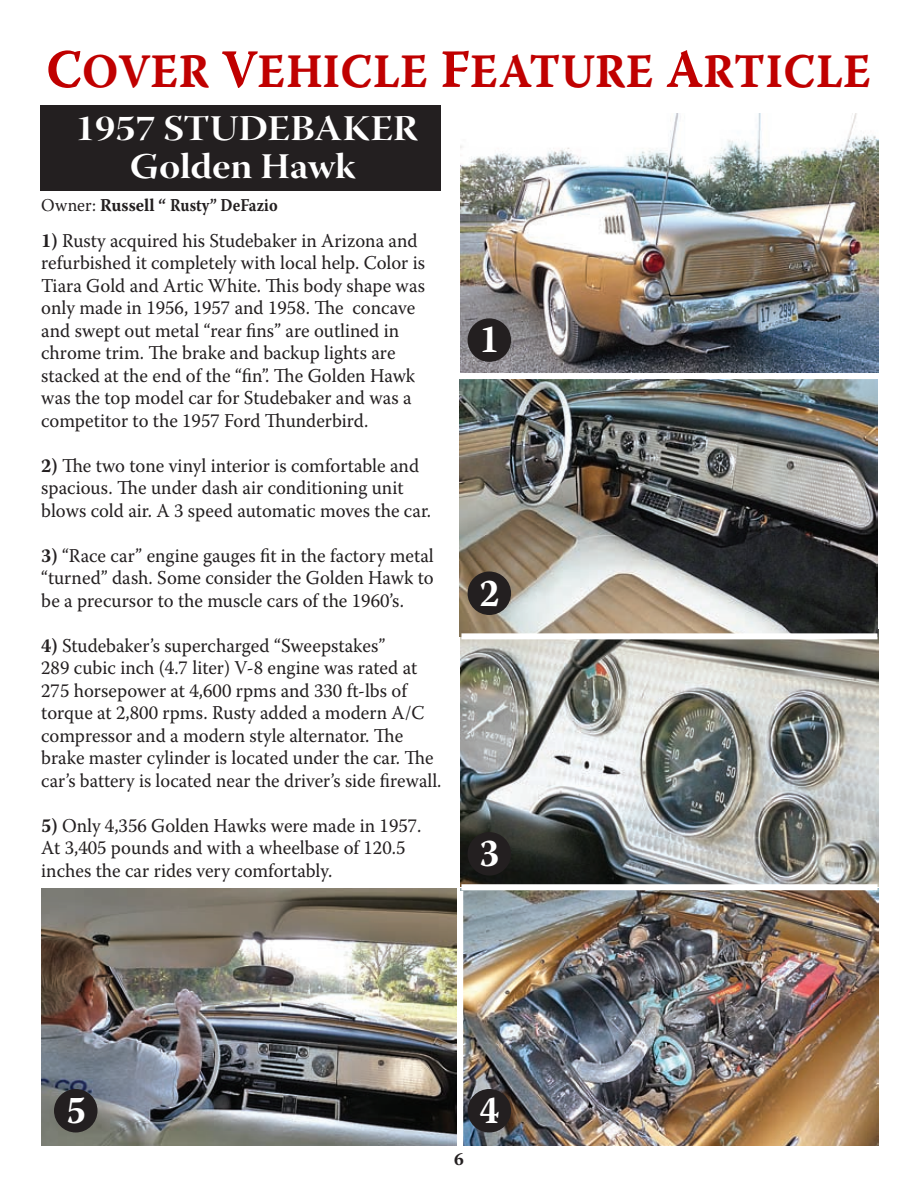
<style>
.page{position:relative;width:918px;height:1188px;background:#fff}
.page>*{position:absolute;margin:0;border:0;box-sizing:border-box;transform-origin:0 0}
.t1{font:48px "Warnock Pro Bold Capt";letter-spacing:.005em;color:#c00000;scale:.93 1}
.t2{font:700 39px "Warnock Pro";color:#fff;scale:.94 1}
.t3{font:36px/37.5px "Warnock Pro Bold Disp";color:#fff;text-align:center;scale:1.1 1}
.t4{font:19.5px/22.5px "Warnock Pro";color:#231f20;scale:.96 1}
.t5{font:700 18px "Warnock Pro";color:#231f20;scale:.96 1}
.t6{font:700 18px "Warnock Pro";color:#231f20}
.s1{font-size:54px}
.s2{font-weight:400}
.s3{font-weight:700}
</style>
<div class="page">
<img style="left:41px;top:888px;width:415px;height:257px">
<img style="left:461px;top:629px;width:418px;height:517px">
<img style="left:459px;top:379px;width:418px;height:258px">
<img style="left:461px;top:114px;width:418px;height:258px">
<div style="left:468px;top:318px;width:43px;height:44px;background:#231f20;border-radius:50%"></div>
<div style="left:468px;top:572px;width:43px;height:43px;background:#231f20;border-radius:50%"></div>
<div style="left:468px;top:832px;width:43px;height:44px;background:#231f20;border-radius:50%"></div>
<div style="left:468px;top:1089px;width:43px;height:43px;background:#231f20;border-radius:50%"></div>
<div style="left:54px;top:1089px;width:44px;height:43px;background:#231f20;border-radius:50%"></div>
<div style="left:461px;top:633px;width:417px;height:6px;background:#fff"></div>
<div style="left:461px;top:884px;width:417px;height:6px;background:#fff"></div>
<div style="left:457px;top:891px;width:6px;height:255px;background:#fff"></div>
<div style="left:40px;top:105px;width:401px;height:86px;background:#231f20"></div>
<h1 class="t1" style="left:46px;top:42px;width:888px"><span class="s1">C</span>OVER <span class="s1">V</span>EHICLE <span class="s1">F</span>EATURE <span class="s1">A</span>RTICLE</h1>
<h3 class="t3" style="left:75px;top:109px;width:313px">1957 STUDEBAKER<br>Golden Hawk</h3>
<p class="t5" style="left:41px;top:194px;width:248px"><span class="s2">Owner:</span> Russell “ Rusty” DeFazio</p>
<p class="t4" style="left:41px;top:229px;width:402px"><span class="s3">1)</span> Rusty acquired his Studebaker in Arizona and refurbished it completely with local help. Color is Tiara Gold and Artic White. This body shape was only made in 1956, 1957 and 1958. The concave and swept out metal “rear fins” are outlined in chrome trim. The brake and backup lights are stacked at the end of the “fin”. The Golden Hawk was the top model car for Studebaker and was a competitor to the 1957 Ford Thunderbird.</p>
<p class="t4" style="left:41px;top:454px;width:408px"><span class="s3">2)</span> The two tone vinyl interior is comfortable and spacious. The under dash air conditioning unit blows cold air. A 3 speed automatic moves the car.</p>
<p class="t4" style="left:41px;top:544px;width:410px;text-align:justify"><span class="s3">3)</span> “Race car” engine gauges fit in the factory metal “turned” dash. Some consider the Golden Hawk to be a precursor to the muscle cars of the 1960’s.</p>
<p class="t4" style="left:41px;top:634px;width:418px"><span class="s3">4)</span> Studebaker’s supercharged “Sweepstakes”<br>289 cubic inch (4.7 liter) V-8 engine was rated at 275 horsepower at 4,600 rpms and 330 ft-lbs of torque at 2,800 rpms. Rusty added a modern A/C compressor and a modern style alternator. The brake master cylinder is located under the car. The car’s battery is located near the driver’s side firewall.</p>
<p class="t4" style="left:41px;top:814px;width:398px"><span class="s3">5)</span> Only 4,356 Golden Hawks were made in 1957.<br>At 3,405 pounds and with a wheelbase of 120.5 inches the car rides very comfortably.</p>
<h2 class="t2" style="left:480px;top:316px;width:23px">1</h2>
<h2 class="t2" style="left:480px;top:569px;width:23px">2</h2>
<h2 class="t2" style="left:480px;top:830px;width:23px">3</h2>
<h2 class="t2" style="left:66px;top:1087px;width:23px">5</h2>
<h2 class="t2" style="left:480px;top:1087px;width:23px">4</h2>
<p class="t6" style="left:454px;top:1148px;width:11px">6</p>
</div>
